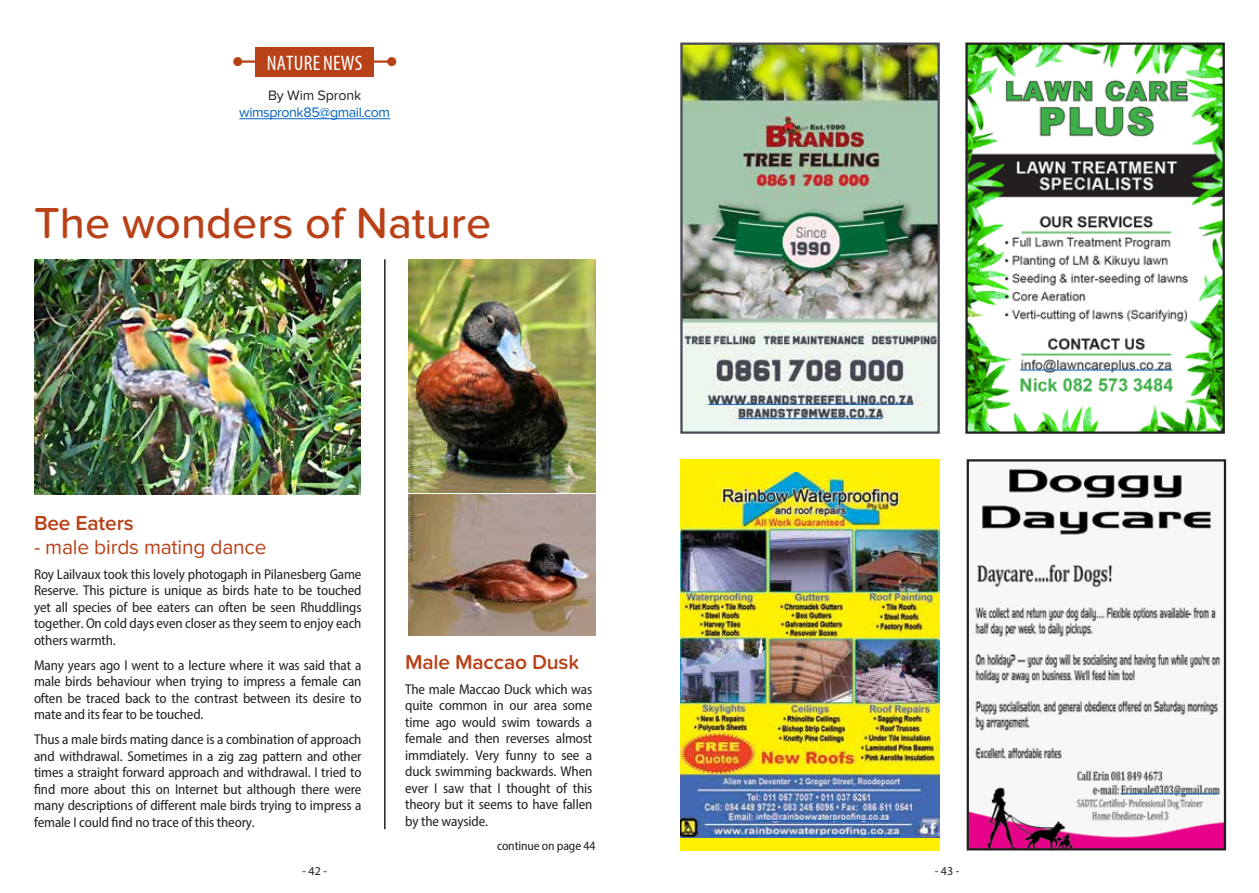
<style>
.page{position:relative;width:1259px;height:893px;background:#fff}
.page>*{position:absolute;margin:0;border:0;box-sizing:border-box;transform-origin:0 0}
.t1{font:500 45px "Proxima Nova Soft";color:#b84118}
.t2{font:condensed 21.15px "Myriad Pro";letter-spacing:.01em;color:#fff}
.t3{font:600 21px "Proxima Nova Soft";letter-spacing:-.01em;color:#b84118}
.t4{font:21px "Proxima Nova Soft";letter-spacing:-.01em;color:#b84118}
.t5{font:semi-condensed 14.25px/16.5px "Myriad Pro";letter-spacing:-.01em;color:#231f20;text-align:justify}
.t6{font:14.25px "Proxima Nova Soft";letter-spacing:-.03em;color:#0563c1}
.t7{font:14.25px "Proxima Nova Soft";letter-spacing:-.01em;color:#231f20}
.t8{font:semi-condensed 12.75px "Myriad Pro";letter-spacing:-.01em;color:#231f20}
.t9{font:12px "Myriad Pro";color:#231f20}
</style>
<div class="page">
<img style="left:969px;top:468px;width:254px;height:379px">
<div style="left:966px;top:459px;width:260px;height:391px;border:2px solid #231f20"></div>
<hr style="left:1120px;top:793px;width:97px;height:1px;background:#0563c1">
<img style="left:683px;top:46px;width:253px;height:385px">
<div style="left:680px;top:43px;width:259px;height:391px;border:2px solid #484854"></div>
<hr style="left:708px;top:404px;width:204px;height:1px;background:#0563c1">
<hr style="left:738px;top:418px;width:144px;height:1px;background:#0563c1">
<img style="left:968px;top:46px;width:253px;height:385px">
<div style="left:965px;top:43px;width:259px;height:391px;border:2px solid #231f20"></div>
<hr style="left:1020px;top:370px;width:152px;height:1px;background:#0563c1">
<div style="left:680px;top:459px;width:259px;height:391px;background:#fff000"></div>
<img style="left:680px;top:472px;width:259px;height:366px">
<hr style="left:710px;top:835px;width:191px;height:1px;background:#0563c1">
<hr style="left:755px;top:820px;width:138px;height:1px;background:#0563c1">
<hr style="left:239px;top:118px;width:151px;height:1px;background:#0563c1">
<hr style="left:238px;top:60px;width:154px;height:3px;background:#b84118">
<div style="left:233px;top:57px;width:9px;height:9px;background:#b84118;border-radius:50%"></div>
<div style="left:387px;top:57px;width:9px;height:9px;background:#b84118;border-radius:50%"></div>
<div style="left:256px;top:47px;width:118px;height:30px;background:#b84118"></div>
<img style="left:34px;top:259px;width:327px;height:235px">
<hr style="left:384px;top:259px;width:1px;height:570px;background:#231f20">
<img style="left:408px;top:259px;width:187px;height:233px">
<img style="left:408px;top:494px;width:187px;height:142px">
<svg style="left:408px;top:422px;width:7px;height:140px"></svg>
<h2 class="t2" style="left:267px;top:50px;width:97px">NATURE NEWS</h2>
<p class="t7" style="left:268px;top:87px;width:95px">By Wim Spronk</p>
<p class="t6" style="left:239px;top:104px;width:152px">wimspronk85@gmail.com</p>
<h1 class="t1" style="left:34px;top:197px;width:459px">The wonders of Nature</h1>
<h3 class="t3" style="left:34px;top:511px;width:101px">Bee Eaters</h3>
<h3 class="t4" style="left:34px;top:535px;width:234px">- male birds mating dance</h3>
<p class="t5" style="left:34px;top:565px;width:329px">Roy Lailvaux took this lovely photogaph in Pilanesberg Game Reserve. This picture is unique as birds hate to be touched yet all species of bee eaters can often be seen Rhuddlings together. On cold days even closer as they seem to enjoy each others warmth.</p>
<p class="t5" style="left:34px;top:656px;width:329px">Many years ago I went to a lecture where it was said that a male birds behaviour when trying to impress a female can often be traced back to the contrast between its desire to mate and its fear to be touched.</p>
<p class="t5" style="left:34px;top:731px;width:329px">Thus a male birds mating dance is a combination of approach and withdrawal. Sometimes in a zig zag pattern and other times a straight forward approach and withdrawal. I tried to find more about this on Internet but although there were many descriptions of different male birds trying to impress a female I could find no trace of this theory.</p>
<h3 class="t3" style="left:405px;top:649px;width:176px">Male Maccao Dusk</h3>
<p class="t5" style="left:405px;top:680px;width:189px">The male Maccao Duck which was quite common in our area some time ago would swim towards a female and then reverses almost immdiately. Very funny to see a duck swimming backwards. When ever I saw that I thought of this theory but it seems to have fallen by the wayside.</p>
<p class="t8" style="left:497px;top:838px;width:100px">continue on page 44</p>
<p class="t9" style="left:302px;top:864px;width:26px">- 42 -</p>
<p class="t9" style="left:934px;top:864px;width:26px">- 43 -</p>
</div>
